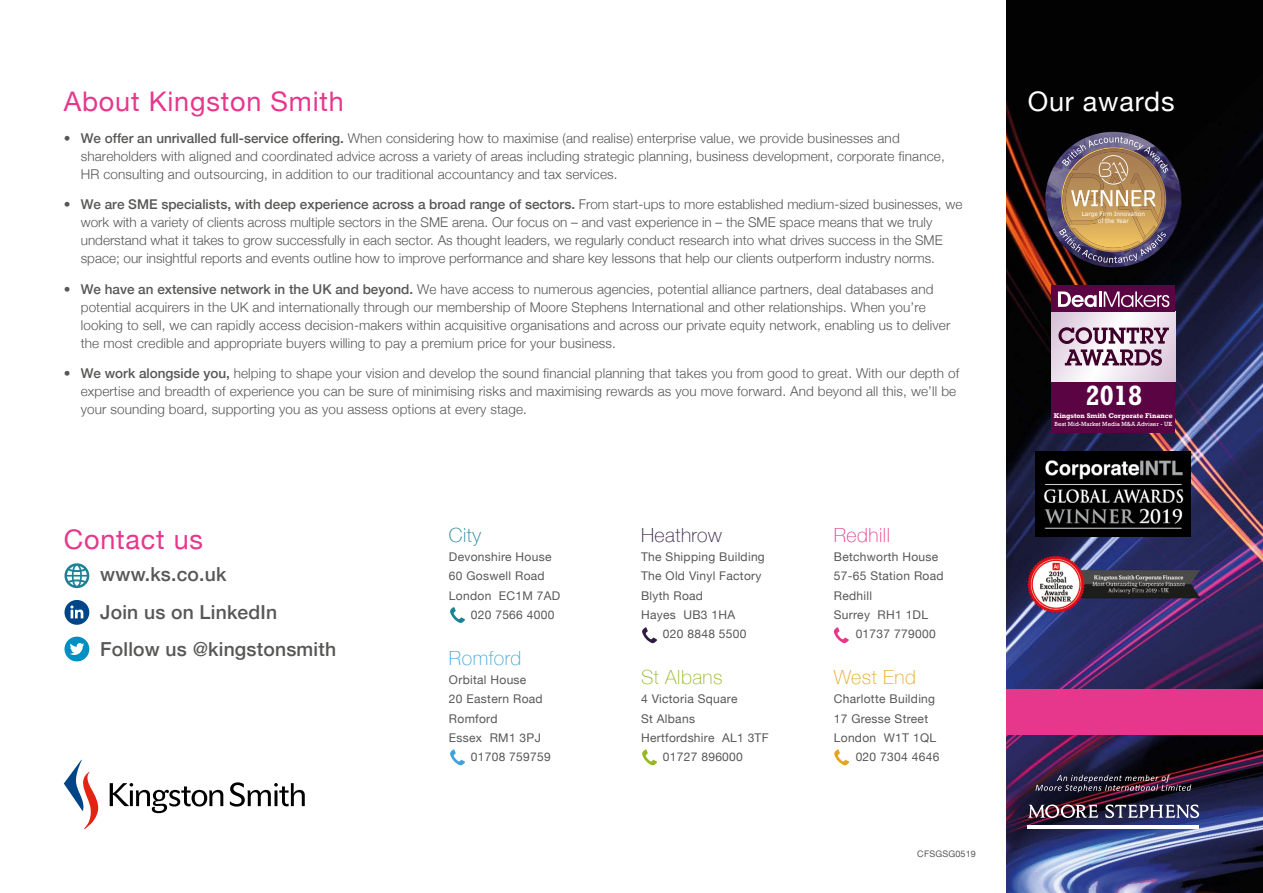
<style>
.page{position:relative;width:1263px;height:893px;background:#fff}
.page>*{position:absolute;margin:0;border:0;box-sizing:border-box;transform-origin:0 0}
.t1{font:700 28.35px "Rockwell";color:#fff;scale:.9 1}
.t2{font:27px "Helvetica Neue";letter-spacing:.03em;color:#e7378c}
.t3{font:27px "Helvetica Neue";letter-spacing:.03em;color:#fff}
.t4{font:100 19.5px "Helvetica Neue";letter-spacing:.025em;color:#311b42}
.t5{font:100 19.5px "Helvetica Neue";letter-spacing:.025em;color:#96b821}
.t6{font:100 19.5px "Helvetica Neue";letter-spacing:.025em;color:#3ea3dc}
.t7{font:100 19.5px "Helvetica Neue";letter-spacing:.025em;color:#e7378c}
.t8{font:100 19.5px "Helvetica Neue";letter-spacing:.025em;color:#e6a520}
.t9{font:100 19.5px "Helvetica Neue";color:#1b8296}
.t10{font:500 19.35px/37.5px "Helvetica Neue";letter-spacing:.01em;color:#575756}
.t11{font:300 13.5px/17.9px "Helvetica Neue";letter-spacing:.01em;color:#575756}
.t12{font:12px/19.2px "Helvetica Neue";letter-spacing:.025em;color:#575756}
.t13{font:9px "Helvetica Neue";letter-spacing:.02em;color:#575756}
.t14{font:700 7.05px "Rockwell";color:#fff}
.t15{font:6.45px/7.2px "Clear Sans";color:#fff;text-align:center}
.t16{font:6.15px "Rockwell";color:#fff}
.s1{font-weight:500}
</style>
<div class="page">
<img style="left:1006px;top:0;width:257px;height:893px">
<svg style="left:64px;top:637px;width:25px;height:24px"></svg>
<svg style="left:110px;top:783px;width:113px;height:30px"></svg>
<svg style="left:230px;top:782px;width:75px;height:25px"></svg>
<svg style="left:64px;top:760px;width:35px;height:69px"></svg>
<svg style="left:64px;top:563px;width:25px;height:25px"></svg>
<div style="left:1006px;top:689px;width:257px;height:46px;background:#e7378c"></div>
<svg style="left:450px;top:607px;width:15px;height:16px"></svg>
<svg style="left:450px;top:749px;width:15px;height:16px"></svg>
<svg style="left:642px;top:749px;width:15px;height:16px"></svg>
<svg style="left:642px;top:627px;width:15px;height:16px"></svg>
<svg style="left:834px;top:627px;width:15px;height:16px"></svg>
<svg style="left:834px;top:749px;width:15px;height:16px"></svg>
<svg style="left:64px;top:600px;width:25px;height:25px"></svg>
<img style="left:1036px;top:451px;width:155px;height:86px">
<div style="left:1051px;top:285px;width:124px;height:27px;background:#5b0443"></div>
<div style="left:1051px;top:382px;width:124px;height:27px;background:#5b0443"></div>
<svg style="left:1051px;top:291px;width:124px;height:91px"></svg>
<div style="left:1051px;top:407px;width:124px;height:25px;background:#5b0443"></div>
<svg style="left:1045px;top:132px;width:137px;height:135px;background:#7a6457"></svg>
<img style="left:1028px;top:555px;width:171px;height:58px">
<hr style="left:1028px;top:825px;width:171px;height:4px;background:#fff">
<svg style="left:1028px;top:804px;width:70px;height:14px"></svg>
<svg style="left:1105px;top:804px;width:94px;height:14px"></svg>
<img style="left:1035px;top:775px;width:156px;height:17px">
<h2 class="t2" style="left:64px;top:82px;width:281px">About Kingston Smith</h2>
<p class="t11" style="left:81px;top:128px;width:865px;text-indent:-17px"><span class="s1">• We offer an unrivalled full-service offering.</span> When considering how to maximise (and realise) enterprise value, we provide businesses and shareholders with aligned and coordinated advice across a variety of areas including strategic planning, business development, corporate finance,<br>HR consulting and outsourcing, in addition to our traditional accountancy and tax services.</p>
<p class="t11" style="left:81px;top:195px;width:883px;text-indent:-17px"><span class="s1">• We are SME specialists, with deep experience across a broad range of sectors.</span> From start-ups to more established medium-sized businesses, we work with a variety of clients across multiple sectors in the SME arena. Our focus on – and vast experience in – the SME space means that we truly understand what it takes to grow successfully in each sector. As thought leaders, we regularly conduct research into what drives success in the SME space; our insightful reports and events outline how to improve performance and share key lessons that help our clients outperform industry norms.</p>
<p class="t11" style="left:81px;top:279px;width:871px;text-indent:-17px"><span class="s1">• We have an extensive network in the UK and beyond.</span> We have access to numerous agencies, potential alliance partners, deal databases and potential acquirers in the UK and internationally through our membership of Moore Stephens International and other relationships. When you’re looking to sell, we can rapidly access decision-makers within acquisitive organisations and across our private equity network, enabling us to deliver the most credible and appropriate buyers willing to pay a premium price for your business.</p>
<p class="t11" style="left:81px;top:364px;width:880px;text-indent:-17px"><span class="s1">• We work alongside you,</span> helping to shape your vision and develop the sound financial planning that takes you from good to great. With our depth of expertise and breadth of experience you can be sure of minimising risks and maximising rewards as you move forward. And beyond all this, we’ll be your sounding board, supporting you as you assess options at every stage.</p>
<h2 class="t2" style="left:64px;top:520px;width:141px">Contact us</h2>
<h3 class="t10" style="left:100px;top:554px;width:237px">www.ks.co.uk<br>Join us on LinkedIn<br>Follow us @kingstonsmith</h3>
<h3 class="t9" style="left:449px;top:520px;width:34px">City</h3>
<p class="t12" style="left:449px;top:548px;width:104px">Devonshire House</p>
<p class="t12" style="left:449px;top:567px;width:97px">60 Goswell Road</p>
<p class="t12" style="left:449px;top:586px;width:113px">London EC1M 7AD</p>
<p class="t12" style="left:471px;top:606px;width:85px">020 7566 4000</p>
<h3 class="t6" style="left:449px;top:643px;width:74px">Romford</h3>
<p class="t12" style="left:449px;top:671px;width:79px">Orbital House</p>
<p class="t12" style="left:449px;top:690px;width:95px">20 Eastern Road</p>
<p class="t12" style="left:449px;top:709px;width:50px">Romford</p>
<p class="t12" style="left:449px;top:729px;width:93px">Essex RM1 3PJ</p>
<p class="t12" style="left:471px;top:748px;width:82px">01708 759759</p>
<h3 class="t4" style="left:641px;top:520px;width:82px">Heathrow</h3>
<p class="t12" style="left:641px;top:548px;width:125px">The Shipping Building</p>
<p class="t12" style="left:641px;top:567px;width:122px">The Old Vinyl Factory</p>
<p class="t12" style="left:641px;top:586px;width:64px">Blyth Road</p>
<p class="t12" style="left:641px;top:606px;width:96px">Hayes UB3 1HA</p>
<p class="t12" style="left:663px;top:625px;width:85px">020 8848 5500</p>
<h3 class="t5" style="left:641px;top:662px;width:83px">St Albans</h3>
<p class="t12" style="left:641px;top:690px;width:98px">4 Victoria Square</p>
<p class="t12" style="left:641px;top:709px;width:55px">St Albans</p>
<p class="t12" style="left:641px;top:729px;width:129px">Hertfordshire AL1 3TF</p>
<p class="t12" style="left:663px;top:748px;width:82px">01727 896000</p>
<h3 class="t7" style="left:834px;top:520px;width:58px">Redhill</h3>
<p class="t12" style="left:834px;top:548px;width:111px">Betchworth House<br>57-65 Station Road<br>Redhill<br>Surrey RH1 1DL</p>
<p class="t12" style="left:856px;top:625px;width:82px">01737 779000</p>
<h3 class="t8" style="left:834px;top:662px;width:84px">West End</h3>
<p class="t12" style="left:834px;top:690px;width:103px">Charlotte Building</p>
<p class="t12" style="left:834px;top:709px;width:96px">17 Gresse Street</p>
<p class="t12" style="left:834px;top:729px;width:104px">London W1T 1QL</p>
<p class="t12" style="left:856px;top:748px;width:85px">020 7304 4646</p>
<p class="t13" style="left:917px;top:847px;width:60px">CFSGSG0519</p>
<h2 class="t3" style="left:1028px;top:82px;width:148px">Our awards</h2>
<p class="t15" style="left:1082px;top:210px;width:65px">Large Firm Innovation of the Year</p>
<h1 class="t1" style="left:1086px;top:378px;width:64px">2018</h1>
<p class="t14" style="left:1054px;top:411px;width:121px">Kingston Smith Corporate Finance</p>
<p class="t16" style="left:1054px;top:421px;width:119px">Best Mid-Market Media M&amp;A Adviser - UK</p>
</div>
